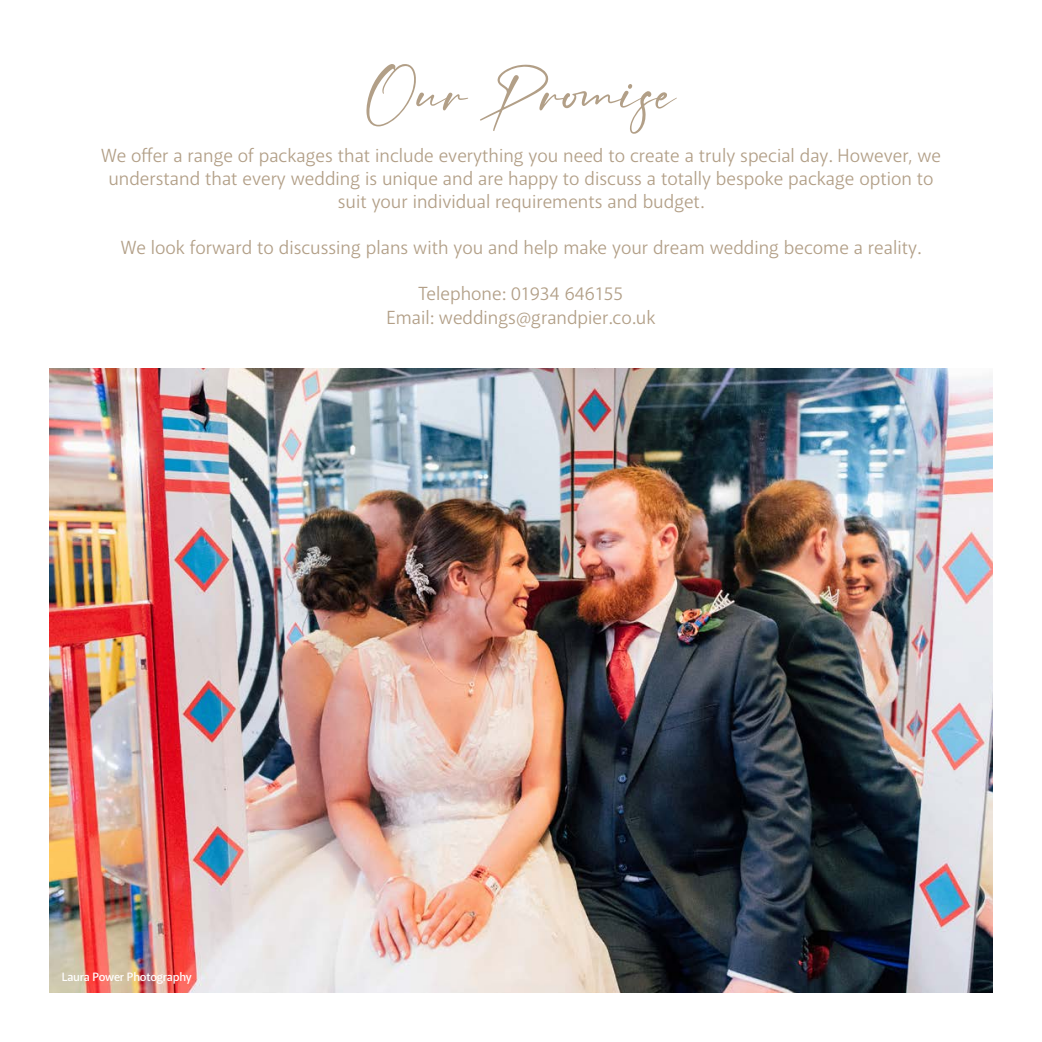
<style>
.page{position:relative;width:1042px;height:1042px;background:#fff}
.page>*{position:absolute;margin:0;border:0;box-sizing:border-box;transform-origin:0 0}
.t1{font:64.75px "Callista";color:#b29f87}
.t2{font:19.25px/23.1px "Akagi Pro";color:#b29f87;text-align:center}
.t3{font:600 12.25px "Akagi Pro";letter-spacing:-.02em;color:#fff}
</style>
<div class="page">
<img style="left:50px;top:369px;width:942px;height:623px">
<p class="t1" style="left:366px;top:50px;width:311px">Our Promise</p>
<p class="t2" style="left:101px;top:144px;width:841px">We offer a range of packages that include everything you need to create a truly special day. However, we understand that every wedding is unique and are happy to discuss a totally bespoke package option to suit your individual requirements and budget.</p>
<p class="t2" style="left:121px;top:236px;width:802px">We look forward to discussing plans with you and help make your dream wedding become a reality.</p>
<p class="t2" style="left:418px;top:283px;width:206px">Telephone: 01934 646155</p>
<p class="t2" style="left:386px;top:306px;width:270px">Email: weddings@grandpier.co.uk</p>
<p class="t3" style="left:62px;top:969px;width:132px">Laura Power Photography</p>
</div>
